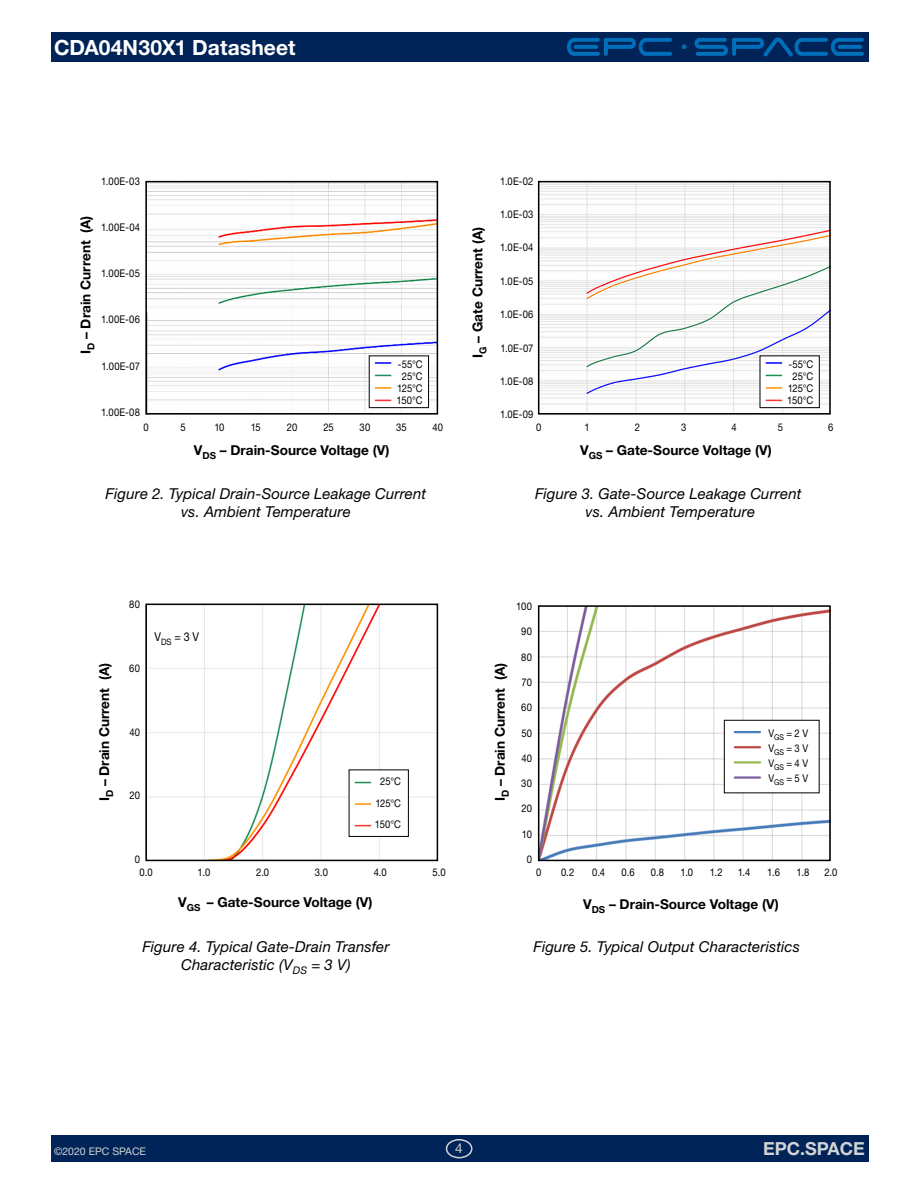
<style>
.page{position:relative;width:918px;height:1188px;background:#fff}
.page>*{position:absolute;margin:0;border:0;box-sizing:border-box;transform-origin:0 0}
.t1{font:700 21px "Helvetica Neue LT Std";letter-spacing:.005em;color:#fff}
.t2{font:700 18px "Helvetica Neue LT Std";color:#d1d3d4}
.t3{font:italic 15px/18px "Helvetica Neue LT Std";letter-spacing:.01em;color:#000;text-align:center}
.t4{font:700 13.65px "Helvetica Neue LT Std";color:#000}
.t5{font:13.5px "Helvetica Neue LT Std";color:#d1d3d4}
.t6{font:12.15px "Helvetica Neue LT Std";color:#000;scale:.89 1}
.t7{font:10.65px/15.1px "Helvetica Neue LT Std";letter-spacing:.015em;color:#000;text-align:center;scale:.89 1}
.t8{font:10.65px/12.1px "Helvetica Neue LT Std";letter-spacing:-.01em;color:#000;text-align:center;scale:.89 1}
.t9{font:10.5px "Helvetica Neue LT Std";color:#d1d3d4}
.t10{font:700 9.75px "Helvetica Neue LT Std";color:#000}
</style>
<div class="page">
<div style="left:51px;top:1135px;width:817px;height:27px;background:#002458"></div>
<div style="left:51px;top:32px;width:817px;height:30px;background:#002458"></div>
<div style="left:446px;top:1139px;width:27px;height:19px;border:2px solid #d1d3d4;border-radius:50%"></div>
<svg style="left:567px;top:38px;width:105px;height:18px"></svg>
<svg style="left:695px;top:38px;width:169px;height:18px"></svg>
<svg style="left:682px;top:44px;width:5px;height:5px"></svg>
<img style="left:148px;top:184px;width:287px;height:228px">
<img style="left:541px;top:184px;width:287px;height:228px">
<img style="left:148px;top:607px;width:287px;height:251px">
<img style="left:541px;top:608px;width:287px;height:250px">
<div style="left:145px;top:181px;width:293px;height:234px;border:2px solid #000"></div>
<div style="left:145px;top:604px;width:293px;height:257px;border:2px solid #000"></div>
<div style="left:538px;top:181px;width:293px;height:234px;border:2px solid #000"></div>
<div style="left:538px;top:605px;width:293px;height:256px;border:2px solid #000"></div>
<div style="left:150px;top:626px;width:54px;height:24px;background:#fff"></div>
<div style="left:369px;top:356px;width:60px;height:52px;background:#fff"></div>
<div style="left:369px;top:355px;width:60px;height:53px;border:1px solid #000"></div>
<svg style="left:375px;top:362px;width:16px;height:2px"></svg>
<svg style="left:375px;top:375px;width:16px;height:1px"></svg>
<svg style="left:375px;top:387px;width:16px;height:2px"></svg>
<svg style="left:375px;top:400px;width:16px;height:1px"></svg>
<div style="left:760px;top:356px;width:59px;height:52px;background:#fff"></div>
<div style="left:760px;top:355px;width:60px;height:53px;border:1px solid #000"></div>
<svg style="left:766px;top:362px;width:16px;height:2px"></svg>
<svg style="left:766px;top:375px;width:16px;height:1px"></svg>
<svg style="left:766px;top:387px;width:16px;height:2px"></svg>
<svg style="left:766px;top:400px;width:16px;height:1px"></svg>
<div style="left:349px;top:770px;width:59px;height:66px;background:#fff"></div>
<div style="left:349px;top:769px;width:60px;height:68px;border:1px solid #000"></div>
<svg style="left:355px;top:782px;width:16px;height:1px"></svg>
<svg style="left:355px;top:803px;width:16px;height:2px"></svg>
<svg style="left:355px;top:825px;width:16px;height:1px"></svg>
<hr style="left:146px;top:313px;width:1px;height:101px;background:#000">
<div style="left:724px;top:720px;width:95px;height:73px;background:#fff"></div>
<div style="left:724px;top:720px;width:96px;height:73px;border:1px solid #000"></div>
<hr style="left:735px;top:731px;width:25px;height:2px;background:#4a7ebb">
<hr style="left:735px;top:746px;width:25px;height:2px;background:#be4a47">
<hr style="left:735px;top:761px;width:25px;height:3px;background:#98b954">
<hr style="left:735px;top:776px;width:25px;height:3px;background:#7c5fa0">
<h1 class="t1" style="left:54px;top:34px;width:243px">CDA04N30X1 Datasheet</h1>
<p class="t7" style="left:101px;top:173px;width:45px">1.00E-03</p>
<p class="t7" style="left:101px;top:219px;width:45px">1.00E-04</p>
<p class="t7" style="left:101px;top:266px;width:45px">1.00E-05</p>
<p class="t7" style="left:101px;top:312px;width:45px">1.00E-06</p>
<p class="t7" style="left:101px;top:358px;width:45px">1.00E-07</p>
<p class="t7" style="left:101px;top:404px;width:45px">1.00E-08</p>
<p class="t4" style="left:77px;top:354px;width:140px;rotate:-90deg">I<sub>D</sub> – Drain Current (A)</p>
<p class="t7" style="left:500px;top:173px;width:39px">1.0E-02</p>
<p class="t7" style="left:500px;top:207px;width:39px">1.0E-03</p>
<p class="t7" style="left:500px;top:240px;width:39px">1.0E-04</p>
<p class="t7" style="left:500px;top:273px;width:39px">1.0E-05</p>
<p class="t7" style="left:500px;top:307px;width:39px">1.0E-06</p>
<p class="t7" style="left:500px;top:340px;width:39px">1.0E-07</p>
<p class="t7" style="left:500px;top:373px;width:39px">1.0E-08</p>
<p class="t7" style="left:500px;top:407px;width:39px">1.0E-09</p>
<p class="t4" style="left:469px;top:358px;width:132px;rotate:-90deg">I<sub>G</sub> – Gate Current (A)</p>
<p class="t8" style="left:397px;top:358px;width:31px">-55°C<br>25°C<br>125°C<br>150°C</p>
<p class="t8" style="left:787px;top:358px;width:31px">-55°C<br>25°C<br>125°C<br>150°C</p>
<p class="t7" style="left:144px;top:420px;width:7px">0</p>
<p class="t7" style="left:180px;top:420px;width:7px">5</p>
<p class="t7" style="left:214px;top:420px;width:13px">10</p>
<p class="t7" style="left:251px;top:420px;width:13px">15</p>
<p class="t7" style="left:287px;top:420px;width:13px">20</p>
<p class="t7" style="left:323px;top:420px;width:13px">25</p>
<p class="t7" style="left:360px;top:420px;width:13px">30</p>
<p class="t7" style="left:396px;top:420px;width:13px">35</p>
<p class="t7" style="left:432px;top:420px;width:13px">40</p>
<p class="t7" style="left:536px;top:420px;width:7px">0</p>
<p class="t7" style="left:584px;top:420px;width:7px">1</p>
<p class="t7" style="left:635px;top:420px;width:7px">2</p>
<p class="t7" style="left:681px;top:420px;width:7px">3</p>
<p class="t7" style="left:731px;top:420px;width:7px">4</p>
<p class="t7" style="left:778px;top:420px;width:7px">5</p>
<p class="t7" style="left:828px;top:420px;width:7px">6</p>
<p class="t4" style="left:194px;top:441px;width:197px">V<sub>DS</sub> – Drain-Source Voltage (V)</p>
<p class="t4" style="left:580px;top:441px;width:193px">V<sub>GS</sub> – Gate-Source Voltage (V)</p>
<h3 class="t3" style="left:106px;top:484px;width:322px">Figure 2. Typical Drain-Source Leakage Current vs. Ambient Temperature</h3>
<h3 class="t3" style="left:535px;top:484px;width:268px">Figure 3. Gate-Source Leakage Current vs. Ambient Temperature</h3>
<p class="t7" style="left:129px;top:597px;width:13px">80</p>
<p class="t6" style="left:155px;top:630px;width:52px">V<sub>DS</sub> = 3 V</p>
<p class="t4" style="left:96px;top:801px;width:140px;rotate:-90deg">I<sub>D</sub> – Drain Current (A)</p>
<p class="t4" style="left:492px;top:801px;width:140px;rotate:-90deg">I<sub>D</sub> – Drain Current (A)</p>
<p class="t7" style="left:129px;top:661px;width:14px">60</p>
<p class="t7" style="left:129px;top:724px;width:13px">40</p>
<p class="t7" style="left:375px;top:771px;width:31px;line-height:21.1px">25°C<br>125°C<br>150°C</p>
<p class="t7" style="left:130px;top:788px;width:13px">20</p>
<p class="t7" style="left:135px;top:852px;width:7px">0</p>
<p class="t7" style="left:516px;top:598px;width:19px">100</p>
<p class="t7" style="left:521px;top:624px;width:14px">90</p>
<p class="t7" style="left:521px;top:649px;width:13px">80</p>
<p class="t7" style="left:522px;top:674px;width:13px">70</p>
<p class="t7" style="left:521px;top:700px;width:14px">60</p>
<p class="t7" style="left:521px;top:725px;width:13px">50</p>
<p class="t7" style="left:521px;top:750px;width:13px">40</p>
<p class="t7" style="left:521px;top:776px;width:13px">30</p>
<p class="t7" style="left:521px;top:801px;width:13px">20</p>
<p class="t7" style="left:522px;top:826px;width:13px">10</p>
<p class="t7" style="left:527px;top:852px;width:7px">0</p>
<p class="t7" style="left:768px;top:725px;width:46px;text-align:justify">V<sub>GS</sub> = 2 V V<sub>GS</sub> = 3 V V<sub>GS</sub> = 4 V V<sub>GS</sub> = 5 V</p>
<p class="t7" style="left:140px;top:865px;width:16px">0.0</p>
<p class="t7" style="left:198px;top:865px;width:16px">1.0</p>
<p class="t7" style="left:256px;top:865px;width:16px">2.0</p>
<p class="t7" style="left:315px;top:865px;width:16px">3.0</p>
<p class="t7" style="left:374px;top:865px;width:16px">4.0</p>
<p class="t7" style="left:432px;top:865px;width:16px">5.0</p>
<p class="t7" style="left:536px;top:865px;width:7px">0</p>
<p class="t7" style="left:561px;top:865px;width:17px">0.2</p>
<p class="t7" style="left:592px;top:865px;width:16px">0.4</p>
<p class="t7" style="left:622px;top:865px;width:16px">0.6</p>
<p class="t7" style="left:651px;top:865px;width:16px">0.8</p>
<p class="t7" style="left:681px;top:865px;width:16px">1.0</p>
<p class="t7" style="left:710px;top:865px;width:16px">1.2</p>
<p class="t7" style="left:738px;top:865px;width:16px">1.4</p>
<p class="t7" style="left:767px;top:865px;width:16px">1.6</p>
<p class="t7" style="left:797px;top:865px;width:16px">1.8</p>
<p class="t7" style="left:824px;top:865px;width:16px">2.0</p>
<p class="t4" style="left:207px;top:894px;width:167px">– Gate-Source Voltage (V)</p>
<p class="t10" style="left:178px;top:902px;width:24px"><sup>V</sup>GS</p>
<p class="t4" style="left:609px;top:896px;width:171px">– Drain-Source Voltage (V)</p>
<p class="t10" style="left:583px;top:904px;width:24px"><sup>V</sup>DS</p>
<h3 class="t3" style="left:142px;top:938px;width:249px">Figure 4. Typical Gate-Drain Transfer<br>Characteristic (V<sub>DS</sub> = 3 V)</h3>
<h3 class="t3" style="left:534px;top:938px;width:268px">Figure 5. Typical Output Characteristics</h3>
<p class="t9" style="left:54px;top:1145px;width:94px">©2020 EPC SPACE</p>
<p class="t5" style="left:455px;top:1141px;width:9px">4</p>
<h2 class="t2" style="left:763px;top:1138px;width:103px">EPC.SPACE</h2>
</div>
